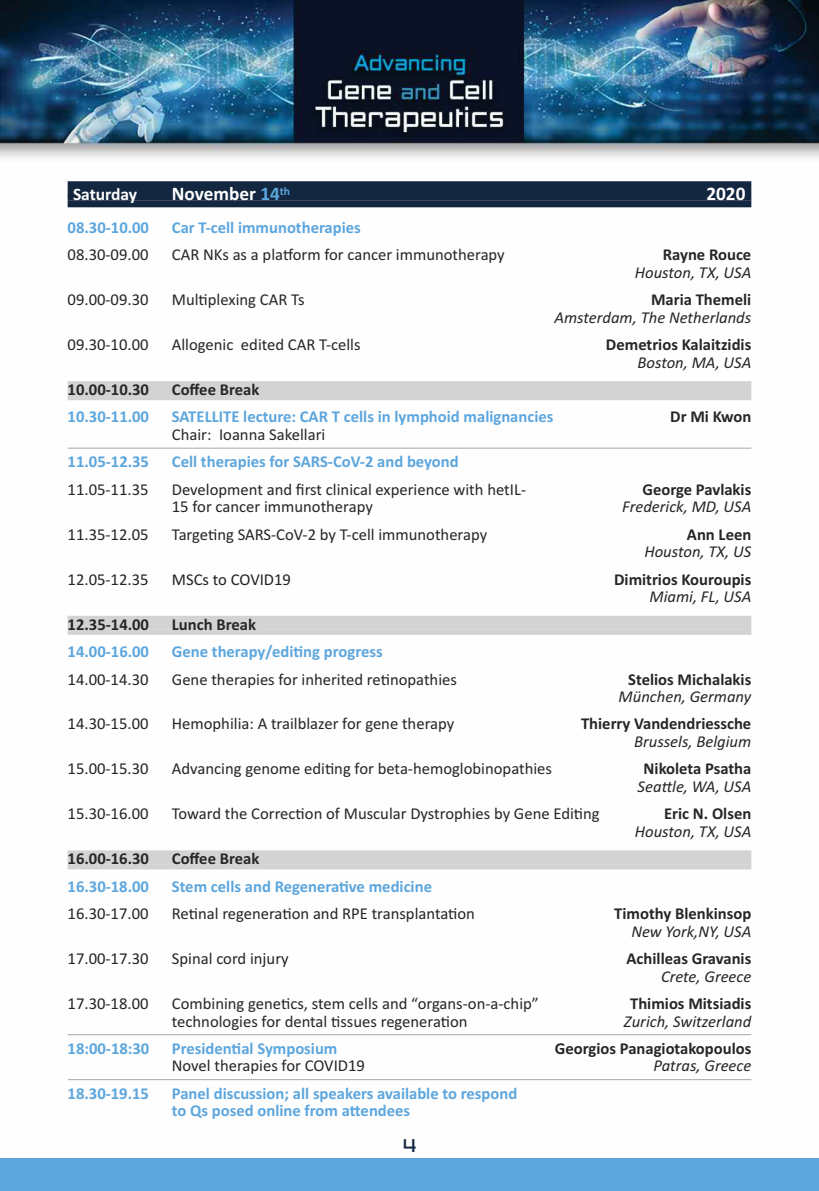
<style>
.page{position:relative;width:819px;height:1191px;background:#fff}
.page>*{position:absolute;margin:0;border:0;box-sizing:border-box;transform-origin:0 0}
.t1{font:700 19.25px "Calibri";color:#fff}
.t2{font:700 17.5px "Calibri";color:#fff}
.t3{font:300 17.5px "PF Studio";color:#132740;scale:1.11 1}
.t4{font:16.62px "Calibri";color:#272526}
.t5{font:700 16.62px/17.5px "Calibri";color:#5ca6de}
.t6{font:700 16.62px "Calibri";color:#272526}
.t7{font:italic 16.62px "Calibri";color:#272526}
.t8{font:16.62px "Calibri";color:#222}
.s1{color:#132740}
.s2{color:#5ca6de}
</style>
<div class="page">
<img style="left:0;top:0;width:819px;height:1081px">
<div style="left:68px;top:181px;width:683px;height:19px;background:#132740"></div>
<div style="left:68px;top:200px;width:683px;height:7px;background:#132740"></div>
<div style="left:68px;top:381px;width:683px;height:14px;background:#d4d3d4"></div>
<div style="left:68px;top:395px;width:683px;height:5px;background:#d4d3d4"></div>
<hr style="left:68px;top:448px;width:683px;height:1px;background:#a8a8a8">
<div style="left:68px;top:616px;width:683px;height:14px;background:#d4d3d4"></div>
<div style="left:68px;top:629px;width:683px;height:6px;background:#d4d3d4"></div>
<div style="left:68px;top:850px;width:683px;height:14px;background:#d4d3d4"></div>
<div style="left:68px;top:864px;width:683px;height:5px;background:#d4d3d4"></div>
<hr style="left:68px;top:1034px;width:683px;height:1px;background:#a8a8a8">
<hr style="left:68px;top:1079px;width:683px;height:1px;background:#a8a8a8">
<div style="left:0;top:1158px;width:819px;height:33px;background:#5ca6de"></div>
<p class="t2" style="left:68px;top:184px;width:71px"><span class="s1">-</span>Saturday</p>
<p class="t1" style="left:172px;top:182px;width:120px">November <span class="s2">14</span><sup>th</sup></p>
<p class="t1" style="left:706px;top:182px;width:46px">2020<span class="s1">-</span></p>
<p class="t5" style="left:68px;top:218px;width:83px">08.30-10.00</p>
<p class="t5" style="left:172px;top:218px;width:190px">Car T-cell immunotherapies</p>
<p class="t4" style="left:68px;top:245px;width:82px">08.30-09.00</p>
<p class="t4" style="left:172px;top:245px;width:334px">CAR NKs as a platform for cancer immunotherapy</p>
<p class="t6" style="left:662px;top:245px;width:90px">Rayne Rouce</p>
<p class="t7" style="left:634px;top:262px;width:118px">Houston, TX, USA</p>
<p class="t4" style="left:68px;top:290px;width:82px">09.00-09.30</p>
<p class="t4" style="left:172px;top:290px;width:134px">Multiplexing CAR Ts</p>
<p class="t6" style="left:651px;top:290px;width:102px">Maria Themeli</p>
<p class="t7" style="left:554px;top:307px;width:198px">Amsterdam, The Netherlands</p>
<p class="t4" style="left:68px;top:335px;width:82px">09.30-10.00</p>
<p class="t4" style="left:172px;top:335px;width:190px">Allogenic edited CAR T-cells</p>
<p class="t6" style="left:606px;top:335px;width:147px">Demetrios Kalaitzidis</p>
<p class="t7" style="left:637px;top:352px;width:115px">Boston, MA, USA</p>
<p class="t6" style="left:68px;top:379px;width:83px">10.00-10.30</p>
<p class="t6" style="left:172px;top:379px;width:89px">Coffee Break</p>
<p class="t5" style="left:68px;top:408px;width:83px">10.30-11.00</p>
<p class="t5" style="left:172px;top:408px;width:383px">SATELLITE lecture: CAR T cells in lymphoid malignancies</p>
<p class="t6" style="left:670px;top:407px;width:83px">Dr Mi Kwon</p>
<p class="t4" style="left:172px;top:424px;width:155px">Chair: Ioanna Sakellari</p>
<p class="t5" style="left:68px;top:453px;width:83px">11.05-12.35</p>
<p class="t5" style="left:172px;top:453px;width:288px">Cell therapies for SARS-CoV-2 and beyond</p>
<p class="t4" style="left:68px;top:479px;width:82px">11.05-11.35</p>
<p class="t4" style="left:172px;top:479px;width:356px">Development and first clinical experience with hetIL-</p>
<p class="t6" style="left:642px;top:479px;width:110px">George Pavlakis</p>
<p class="t4" style="left:172px;top:497px;width:202px">15 for cancer immunotherapy</p>
<p class="t7" style="left:622px;top:497px;width:130px">Frederick, MD, USA</p>
<p class="t4" style="left:68px;top:524px;width:82px">11.35-12.05</p>
<p class="t4" style="left:172px;top:524px;width:317px">Targeting SARS-CoV-2 by T-cell immunotherapy</p>
<p class="t6" style="left:687px;top:524px;width:66px">Ann Leen</p>
<p class="t7" style="left:644px;top:542px;width:108px">Houston, TX, US</p>
<p class="t4" style="left:68px;top:569px;width:82px">12.05-12.35</p>
<p class="t8" style="left:172px;top:569px;width:121px">MSCs to COVID19</p>
<p class="t6" style="left:614px;top:569px;width:139px">Dimitrios Kouroupis</p>
<p class="t7" style="left:649px;top:587px;width:103px">Miami, FL, USA</p>
<p class="t6" style="left:68px;top:614px;width:83px">12.35-14.00</p>
<p class="t6" style="left:172px;top:614px;width:86px">Lunch Break</p>
<p class="t5" style="left:68px;top:642px;width:83px">14.00-16.00</p>
<p class="t5" style="left:172px;top:642px;width:212px">Gene therapy/editing progress</p>
<p class="t4" style="left:68px;top:669px;width:82px">14.00-14.30</p>
<p class="t4" style="left:172px;top:669px;width:286px">Gene therapies for inherited retinopathies</p>
<p class="t6" style="left:628px;top:669px;width:124px">Stelios Michalakis</p>
<p class="t7" style="left:618px;top:686px;width:134px">München, Germany</p>
<p class="t4" style="left:68px;top:714px;width:82px">14.30-15.00</p>
<p class="t4" style="left:172px;top:714px;width:284px">Hemophilia: A trailblazer for gene therapy</p>
<p class="t6" style="left:581px;top:714px;width:172px">Thierry Vandendriessche</p>
<p class="t7" style="left:634px;top:731px;width:119px">Brussels, Belgium</p>
<p class="t4" style="left:68px;top:759px;width:82px">15.00-15.30</p>
<p class="t4" style="left:172px;top:759px;width:381px">Advancing genome editing for beta-hemoglobinopathies</p>
<p class="t6" style="left:643px;top:759px;width:109px">Nikoleta Psatha</p>
<p class="t7" style="left:637px;top:776px;width:115px">Seattle, WA, USA</p>
<p class="t4" style="left:68px;top:804px;width:82px">15.30-16.00</p>
<p class="t4" style="left:172px;top:804px;width:429px">Toward the Correction of Muscular Dystrophies by Gene Editing</p>
<p class="t6" style="left:664px;top:804px;width:89px">Eric N. Olsen</p>
<p class="t7" style="left:634px;top:821px;width:118px">Houston, TX, USA</p>
<p class="t6" style="left:68px;top:849px;width:83px">16.00-16.30</p>
<p class="t6" style="left:172px;top:849px;width:89px">Coffee Break</p>
<p class="t5" style="left:68px;top:877px;width:83px">16.30-18.00</p>
<p class="t5" style="left:172px;top:877px;width:262px">Stem cells and Regenerative medicine</p>
<p class="t4" style="left:68px;top:903px;width:82px">16.30-17.00</p>
<p class="t4" style="left:172px;top:903px;width:304px">Retinal regeneration and RPE transplantation</p>
<p class="t6" style="left:614px;top:903px;width:138px">Timothy Blenkinsop</p>
<p class="t7" style="left:631px;top:921px;width:121px">New York,NY, USA</p>
<p class="t4" style="left:68px;top:948px;width:82px">17.00-17.30</p>
<p class="t4" style="left:172px;top:948px;width:118px">Spinal cord injury</p>
<p class="t6" style="left:626px;top:948px;width:126px">Achilleas Gravanis</p>
<p class="t7" style="left:661px;top:966px;width:92px">Crete, Greece</p>
<p class="t4" style="left:68px;top:993px;width:82px">17.30-18.00</p>
<p class="t4" style="left:172px;top:993px;width:368px">Combining genetics, stem cells and “organs-on-a-chip”</p>
<p class="t6" style="left:630px;top:993px;width:123px">Thimios Mitsiadis</p>
<p class="t4" style="left:172px;top:1011px;width:297px">technologies for dental tissues regeneration</p>
<p class="t7" style="left:624px;top:1011px;width:129px">Zurich, Switzerland</p>
<p class="t5" style="left:68px;top:1039px;width:83px">18:00-18:30</p>
<p class="t5" style="left:172px;top:1039px;width:167px">Presidential Symposium</p>
<p class="t6" style="left:555px;top:1038px;width:198px">Georgios Panagiotakopoulos</p>
<p class="t4" style="left:172px;top:1056px;width:194px">Novel therapies for COVID19</p>
<p class="t7" style="left:653px;top:1056px;width:99px">Patras, Greece</p>
<p class="t5" style="left:68px;top:1084px;width:83px">18.30-19.15</p>
<p class="t5" style="left:172px;top:1084px;width:347px">Panel discussion; all speakers available to respond to Qs posed online from attendees</p>
<p class="t3" style="left:402px;top:1134px;width:14px">4</p>
</div>
